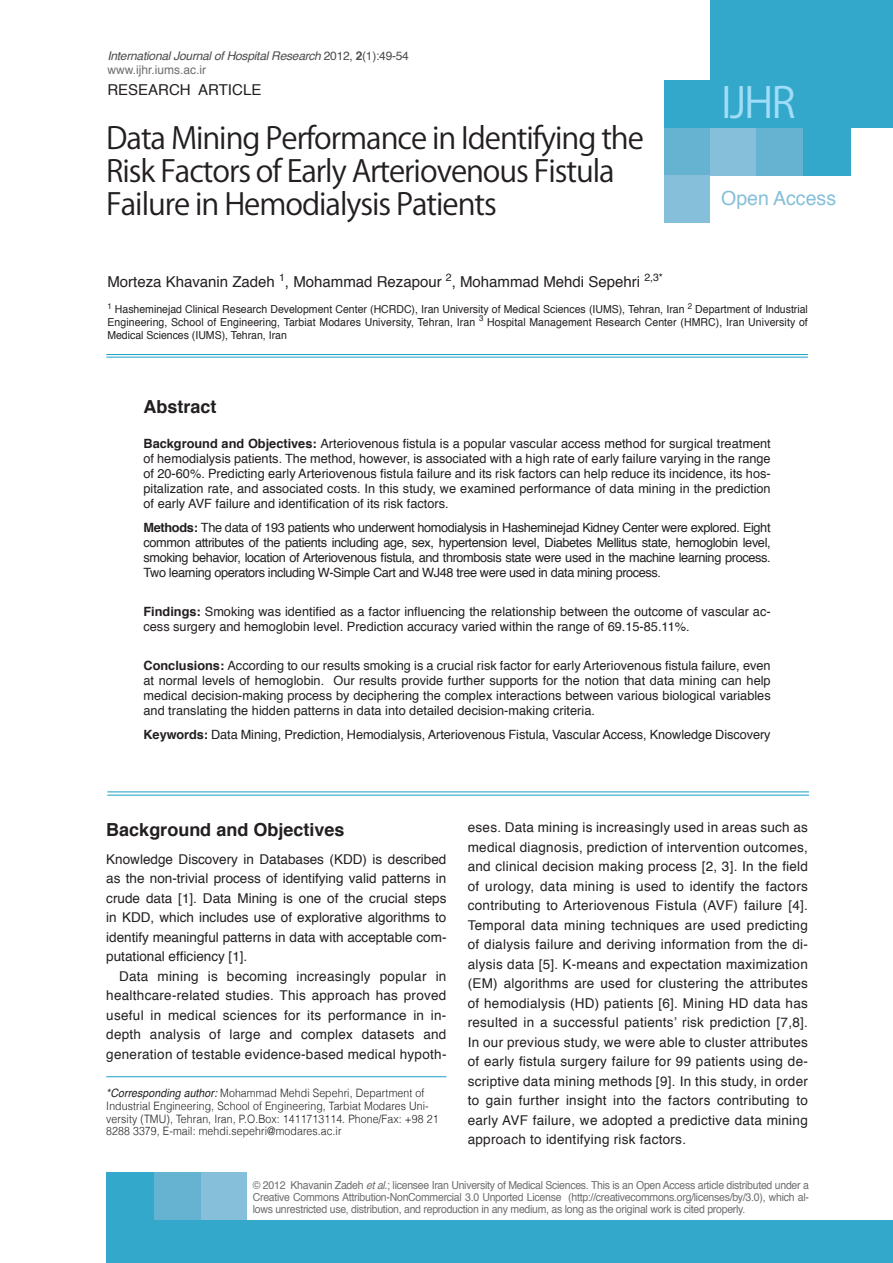
<style>
.page{position:relative;width:893px;height:1263px;background:#fff}
.page>*{position:absolute;margin:0;border:0;box-sizing:border-box;transform-origin:0 0}
.t1{font:42px "Koz Go Pro";color:#9fddf8}
.t2{font:30px/33px "Koz Go Pr 6 N";letter-spacing:-.035em;color:#231f20}
.t3{font:19.5px "Helvetica";color:#85bfd9}
._3-Main_Title{font:700 18px "Helvetica";color:#231f20}
.Main_titles{font:700 18px "Helvetica";color:#231f20}
.Names{font:15px "Helvetica";color:#231f20}
._2-Main_Text_2{font:13.5px/19.5px "Helvetica";letter-spacing:.02em;color:#231f20;text-align:justify}
._1-Main_Text_1{font:13.5px/19.5px "Helvetica";color:#231f20;text-align:justify}
.Abstract_text{font:12.75px/15px "Helvetica";color:#231f20;text-align:justify}
.t4{font:italic 12px "Helvetica";letter-spacing:-.02em;color:#4b4c4d}
.t5{font:12px "Helvetica";color:#6c6d70}
.t6{font:300 11.55px/12.8px "Helvetica";letter-spacing:.01em;color:#231f20;scale:.91 1}
.copyright{font:10.95px/12px "Helvetica";letter-spacing:-.025em;color:#6c6d70;text-align:justify;scale:.95 1}
.Affiliations{font:10.95px/12.8px "Helvetica";color:#231f20;text-align:justify;scale:.95 1}
.s1{font-style:normal}
.s2{font-weight:700;font-style:normal}
.s3{font-weight:700}
.s4{font-weight:400;font-style:italic}
.s5{font-style:italic}
</style>
<div class="page">
<div style="left:710px;top:0;width:183px;height:128px;background:#33a8ca"></div>
<div style="left:664px;top:175px;width:46px;height:48px;background:#85bfd9"></div>
<div style="left:664px;top:127px;width:46px;height:48px;background:#66b3d1"></div>
<div style="left:664px;top:80px;width:46px;height:48px;background:#33a8ca"></div>
<div style="left:710px;top:128px;width:47px;height:48px;background:#85bfd9"></div>
<div style="left:757px;top:128px;width:47px;height:48px;background:#66b3d1"></div>
<div style="left:804px;top:128px;width:47px;height:48px;background:#33a8ca"></div>
<div style="left:106px;top:1220px;width:787px;height:43px;background:#33a8ca"></div>
<div style="left:200px;top:1172px;width:47px;height:48px;background:#85bfd9"></div>
<div style="left:153px;top:1172px;width:47px;height:48px;background:#66b3d1"></div>
<div style="left:106px;top:1172px;width:47px;height:48px;background:#33a8ca"></div>
<hr style="left:106px;top:357px;width:702px;height:1px;background:#19a1c6">
<hr style="left:106px;top:354px;width:702px;height:1px;background:#19a1c6">
<hr style="left:107px;top:791px;width:702px;height:1px;background:#19a1c6">
<hr style="left:107px;top:795px;width:702px;height:1px;background:#19a1c6">
<hr style="left:106px;top:1076px;width:340px;height:1px;background:#19a1c6">
<p class="t4" style="left:107px;top:47px;width:303px">International Journal of Hospital Research <span class="s1">2012,</span> <span class="s2">2</span><span class="s1">(1):49-54</span></p>
<p class="t5" style="left:107px;top:60px;width:100px">www.ijhr.iums.ac.ir</p>
<p class="Names" style="left:107px;top:78px;width:155px">RESEARCH ARTICLE</p>
<p class="t2" style="left:106px;top:122px;width:539px">Data Mining Performance in Identifying the<br>Risk Factors of Early Arteriovenous Fistula<br>Failure in Hemodialysis Patients</p>
<p class="t1" style="left:721px;top:76px;width:76px">IJHR</p>
<p class="t3" style="left:721px;top:184px;width:116px">Open Access</p>
<p class="Names" style="left:107px;top:271px;width:557px">Morteza Khavanin Zadeh <sup>1</sup>, Mohammad Rezapour <sup>2</sup>, Mohammad Mehdi Sepehri <sup>2,3*</sup></p>
<p class="Affiliations" style="left:107px;top:303px;width:739px"><sup>1</sup> Hasheminejad Clinical Research Development Center (HCRDC), Iran University of Medical Sciences (IUMS), Tehran, Iran <sup>2</sup> Department of Industrial Engineering, School of Engineering, Tarbiat Modares University, Tehran, Iran <sup>3</sup> Hospital Management Research Center (HMRC), Iran University of Medical Sciences (IUMS), Tehran, Iran</p>
<p class="Main_titles" style="left:144px;top:392px;width:75px">Abstract</p>
<p class="Abstract_text" style="left:144px;top:436px;width:629px"><span class="s3">Background and Objectives:</span> Arteriovenous fistula is a popular vascular access method for surgical treatment of hemodialysis patients. The method, however, is associated with a high rate of early failure varying in the range of 20-60%. Predicting early Arteriovenous fistula failure and its risk factors can help reduce its incidence, its hos&shy;pitalization rate, and associated costs. In this study, we examined performance of data mining in the prediction of early AVF failure and identification of its risk factors.</p>
<p class="Abstract_text" style="left:144px;top:520px;width:629px"><span class="s3">Methods:</span> The data of 193 patients who underwent homodialysis in Hasheminejad Kidney Center were explored. Eight common attributes of the patients including age, sex, hypertension level, Diabetes Mellitus state, hemoglobin level, smoking behavior, location of Arteriovenous fistula, and thrombosis state were used in the machine learning process.<br>Two learning operators including W-Simple Cart and WJ48 tree were used in data mining process.</p>
<p class="Abstract_text" style="left:144px;top:604px;width:629px"><span class="s3">Findings:</span> Smoking was identified as a factor influencing the relationship between the outcome of vascular ac&shy;cess surgery and hemoglobin level. Prediction accuracy varied within the range of 69.15-85.11%.</p>
<p class="Abstract_text" style="left:144px;top:658px;width:629px"><span class="s3">Conclusions:</span> According to our results smoking is a crucial risk factor for early Arteriovenous fistula failure, even at normal levels of hemoglobin. Our results provide further supports for the notion that data mining can help medical decision-making process by deciphering the complex interactions between various biological variables and translating the hidden patterns in data into detailed decision-making criteria.</p>
<p class="Abstract_text" style="left:144px;top:727px;width:629px"><span class="s3">Keywords:</span> Data Mining, Prediction, Hemodialysis, Arteriovenous Fistula, Vascular Access, Knowledge Discovery</p>
<p class="_3-Main_Title" style="left:106px;top:815px;width:240px">Background and Objectives</p>
<p class="_1-Main_Text_1" style="left:106px;top:849px;width:342px">Knowledge Discovery in Databases (KDD) is described as the non-trivial process of identifying valid patterns in crude data [1]. Data Mining is one of the crucial steps in KDD, which includes use of explorative algorithms to identify meaningful patterns in data with acceptable com&shy;putational efficiency [1].</p>
<p class="_2-Main_Text_2" style="left:106px;top:966px;width:342px;text-indent:13px">Data mining is becoming increasingly popular in healthcare-related studies. This approach has proved useful in medical sciences for its performance in in&shy;depth analysis of large and complex datasets and generation of testable evidence-based medical hypoth-</p>
<p class="t6" style="left:106px;top:1086px;width:367px"><span class="s4">*Corresponding author:</span> Mohammad Mehdi Sepehri, Department of Industrial Engineering, School of Engineering, Tarbiat Modares Uni&shy;versity (TMU), Tehran, Iran, P.O.Box: 1411713114. Phone/Fax: +98 21<br>8288 3379, E-mail: mehdi.sepehri@modares.ac.ir</p>
<p class="_2-Main_Text_2" style="left:468px;top:818px;width:342px">eses. Data mining is increasingly used in areas such as medical diagnosis, prediction of intervention outcomes, and clinical decision making process [2, 3]. In the field of urology, data mining is used to identify the factors contributing to Arteriovenous Fistula (AVF) failure [4].<br>Temporal data mining techniques are used predicting of dialysis failure and deriving information from the di&shy;alysis data [5]. K-means and expectation maximization (EM) algorithms are used for clustering the attributes of hemodialysis (HD) patients [6]. Mining HD data has resulted in a successful patients’ risk prediction [7,8].<br>In our previous study, we were able to cluster attributes of early fistula surgery failure for 99 patients using de&shy;scriptive data mining methods [9]. In this study, in order to gain further insight into the factors contributing to early AVF failure, we adopted a predictive data mining approach to identifying risk factors.</p>
<p class="copyright" style="left:253px;top:1179px;width:587px">© 2012 Khavanin Zadeh <span class="s5">et al.</span>; licensee Iran University of Medical Sciences. This is an Open Access article distributed under a Creative Commons Attribution-NonCommercial 3.0 Unported License (http://creativecommons.org/licenses/by/3.0), which al&shy;lows unrestricted use, distribution, and reproduction in any medium, as long as the original work is cited properly.</p>
</div>
